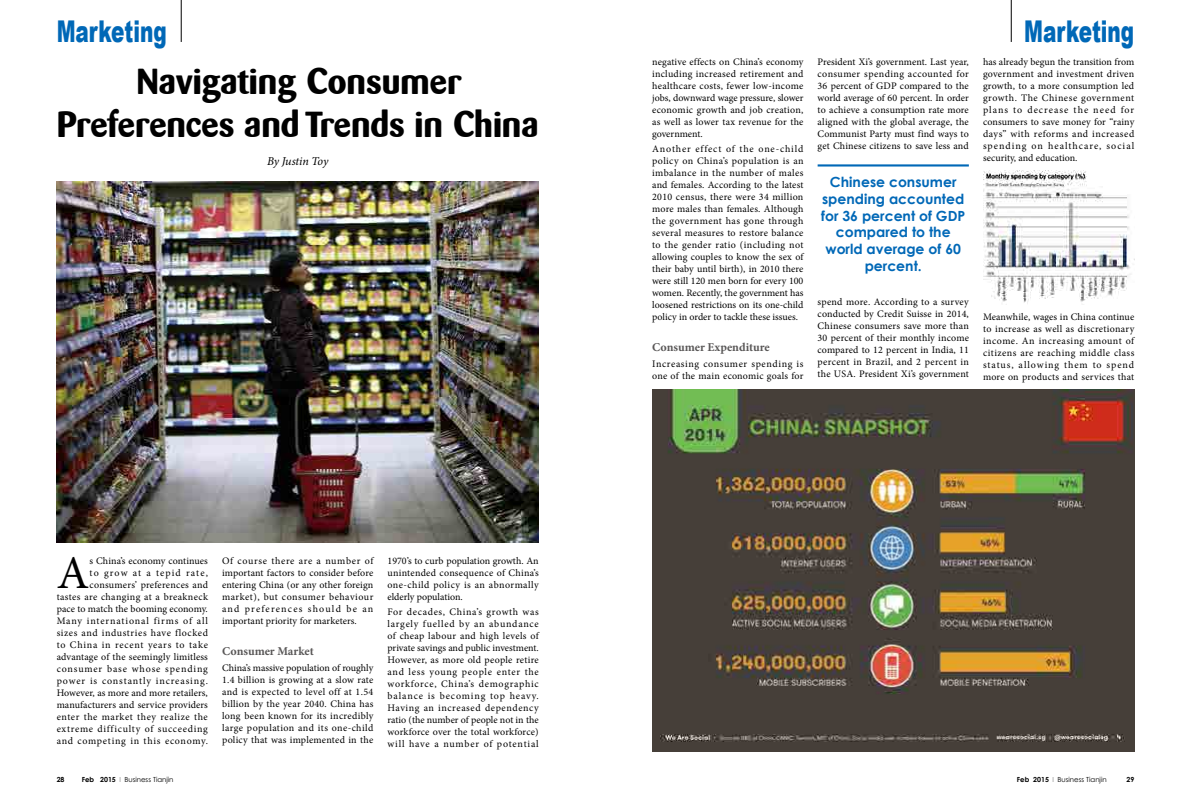
<style>
.page{position:relative;width:1191px;height:808px;background:#fff}
.page>*{position:absolute;margin:0;border:0;box-sizing:border-box;transform-origin:0 0}
.t1{font:46.9px "Minion Pro";color:#000}
.t2{font:700 36px/43.2px "Barmeno";color:#000;text-align:center}
.t3{font:900 30px "Arial";color:#0068b7;scale:.67 1}
.t4{font:700 14px/16.8px "Century Gothic";color:#0068b7;text-align:center}
.t5{font:700 12px "Minion Pro";color:#595757}
.t6{font:italic 12px "Minion Pro";letter-spacing:-.015em;color:#000}
.t7{font:10px/12px "Minion Pro";letter-spacing:.025em;color:#000;text-align:justify}
.t8{font:10px/12px "Minion Pro";letter-spacing:.05em;color:#000;text-align:right}
.t9{font:10px/12px "Minion Pro";letter-spacing:.045em;color:#000}
.t10{font:7px "Century Gothic";color:#000;scale:.5 1}
.t11{font:700 7px "Century Gothic";color:#000}
.s1{font-weight:700}
</style>
<div class="page">
<hr style="left:1010px;top:0;width:1px;height:42px;background:#000">
<img style="left:57px;top:181px;width:482px;height:361px">
<hr style="left:181px;top:0;width:1px;height:42px;background:#000">
<hr style="left:817px;top:164px;width:152px;height:3px;background:#0068b7">
<img style="left:652px;top:390px;width:482px;height:361px">
<img style="left:983px;top:170px;width:148px;height:134px">
<h3 class="t3" style="left:57px;top:10px;width:166px">Marketing</h3>
<h2 class="t2" style="left:57px;top:60px;width:483px">Navigating Consumer<br>Preferences and Trends in China</h2>
<p class="t6" style="left:267px;top:153px;width:63px">By Justin Toy</p>
<h1 class="t1" style="left:57px;top:541px;width:34px">A</h1>
<p class="t7" style="left:222px;top:555px;width:153px">Of course there are a number of important factors to consider before entering China (or any other foreign market), but consumer behaviour and preferences should be an important priority for marketers.</p>
<p class="t5" style="left:222px;top:643px;width:93px">Consumer Market</p>
<p class="t7" style="left:222px;top:662px;width:153px">China’s massive population of roughly 1.4 billion is growing at a slow rate and is expected to level off at 1.54 billion by the year 2040. China has long been known for its incredibly large population and its one-child policy that was implemented in the</p>
<p class="t8" style="left:57px;top:555px;width:153px">s China’s economy continues<br>to grow at a tepid rate, consumers’ preferences and<br>tastes are changing at a breakneck pace to match the booming economy.<br>Many international firms of all sizes and industries have flocked to China in recent years to take advantage of the seemingly limitless consumer base whose spending power is constantly increasing.<br>However, as more and more retailers, manufacturers and service providers enter the market they realize the extreme difficulty of succeeding and competing in this economy.</p>
<p class="t7" style="left:387px;top:555px;width:153px">1970’s to curb population growth. An unintended consequence of China’s one-child policy is an abnormally elderly population.</p>
<p class="t7" style="left:387px;top:606px;width:153px">For decades, China’s growth was largely fuelled by an abundance of cheap labour and high levels of private savings and public investment.<br>However, as more old people retire and less young people enter the workforce, China’s demographic balance is becoming top heavy.<br>Having an increased dependency ratio (the number of people not in the workforce over the total workforce) will have a number of potential</p>
<p class="t7" style="left:652px;top:56px;width:153px">negative effects on China’s economy including increased retirement and healthcare costs, fewer low-income jobs, downward wage pressure, slower economic growth and job creation, as well as lower tax revenue for the government.</p>
<p class="t7" style="left:652px;top:143px;width:153px">Another effect of the one-child policy on China’s population is an imbalance in the number of males and females. According to the latest 2010 census, there were 34 million more males than females. Although the government has gone through several measures to restore balance to the gender ratio (including not allowing couples to know the sex of their baby until birth), in 2010 there were still 120 men born for every 100 women. Recently, the government has loosened restrictions on its one-child policy in order to tackle these issues.</p>
<p class="t5" style="left:652px;top:339px;width:119px">Consumer Expenditure</p>
<p class="t9" style="left:652px;top:358px;width:153px">Increasing consumer spending is one of the main economic goals for</p>
<p class="t7" style="left:817px;top:56px;width:153px">President Xi’s government. Last year, consumer spending accounted for 36 percent of GDP compared to the world average of 60 percent. In order to achieve a consumption rate more aligned with the global average, the Communist Party must find ways to get Chinese citizens to save less and</p>
<h3 class="t4" style="left:821px;top:173px;width:146px">Chinese consumer spending accounted for 36 percent of GDP compared to the world average of 60 percent.</h3>
<p class="t7" style="left:817px;top:296px;width:153px">spend more. According to a survey conducted by Credit Suisse in 2014, Chinese consumers save more than 30 percent of their monthly income compared to 12 percent in India, 11 percent in Brazil, and 2 percent in the USA. President Xi’s government</p>
<h3 class="t3" style="left:1024px;top:10px;width:166px">Marketing</h3>
<p class="t7" style="left:983px;top:56px;width:153px">has already begun the transition from government and investment driven growth, to a more consumption led growth. The Chinese government plans to decrease the need for consumers to save money for “rainy days” with reforms and increased spending on healthcare, social security, and education.</p>
<p class="t7" style="left:983px;top:311px;width:153px">Meanwhile, wages in China continue to increase as well as discretionary income. An increasing amount of citizens are reaching middle class status, allowing them to spend more on products and services that</p>
<p class="t11" style="left:57px;top:774px;width:9px">28</p>
<p class="t10" style="left:82px;top:775px;width:185px"><span class="s1">Feb 2015</span> I Business Tianjin</p>
<p class="t10" style="left:1017px;top:775px;width:181px"><span class="s1">Feb 2015</span> I Business Tianjin</p>
<p class="t11" style="left:1126px;top:774px;width:9px">29</p>
</div>
